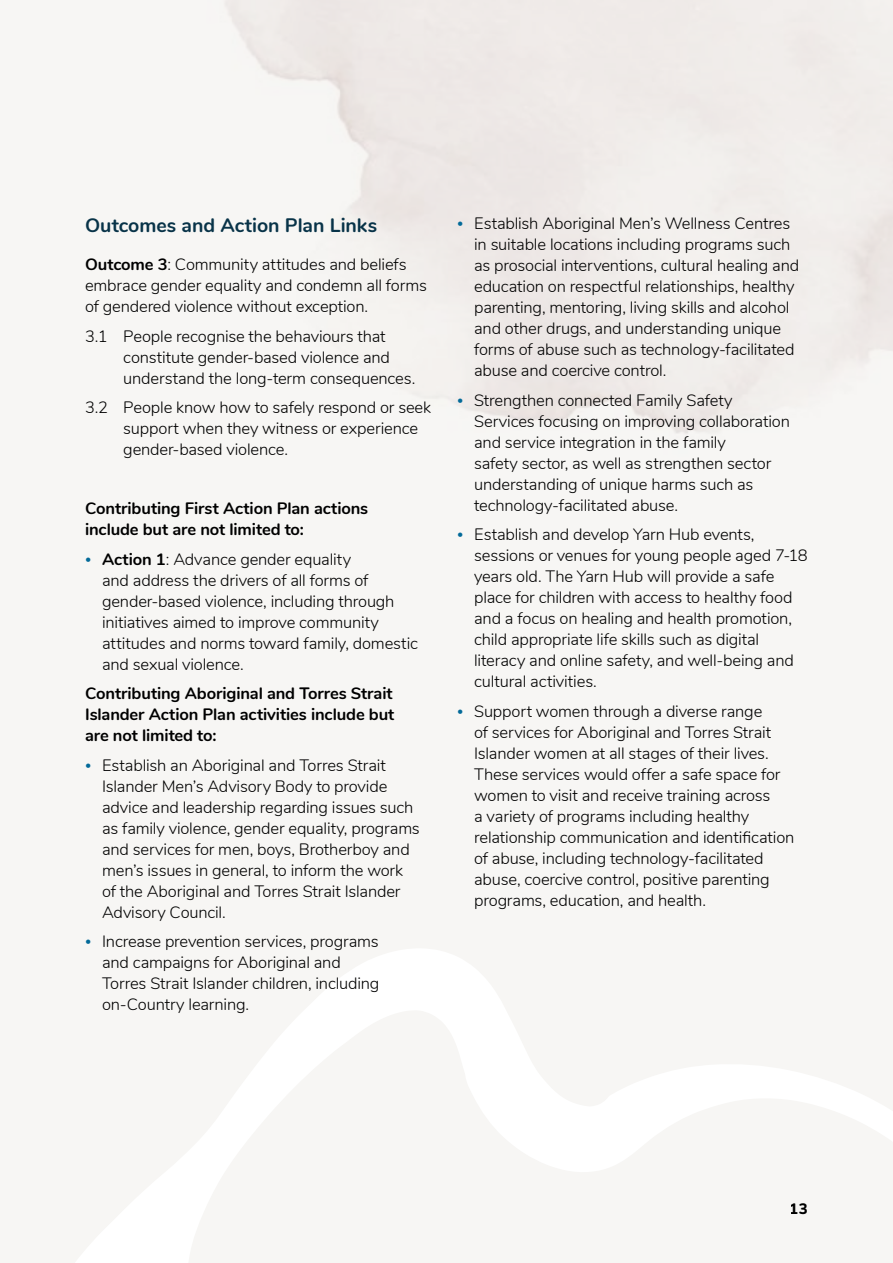
<style>
.page{position:relative;width:893px;height:1263px;background:#f7f6f4}
.page>*{position:absolute;margin:0;border:0;box-sizing:border-box;transform-origin:0 0}
.t1{font:700 19.5px "Nunito";letter-spacing:-.005em;color:#083348}
.t2{font:300 16.5px/21px "Nunito";letter-spacing:-.01em;color:#000}
.t3{font:700 16.5px/21px "Nunito";letter-spacing:-.01em;color:#000}
.t4{font:800 15px "Nunito";color:#000}
.s1{font-weight:700}
.s2{font-weight:700;font-size:12px;color:#036a99}
.s3{font-size:12px;color:#036a99}
</style>
<div class="page">
<svg style="left:76px;top:949px;width:817px;height:314px"></svg>
<h4 class="t1" style="left:85px;top:211px;width:294px">Outcomes and Action Plan Links</h4>
<p class="t2" style="left:85px;top:253px;width:343px"><span class="s1">Outcome 3</span>: Community attitudes and beliefs embrace gender equality and condemn all forms of gendered violence without exception.</p>
<p class="t2" style="left:123px;top:325px;width:293px;text-indent:-38px">3.1 People recognise the behaviours that constitute gender-based violence and understand the long-term consequences.</p>
<p class="t2" style="left:123px;top:396px;width:309px;text-indent:-38px">3.2 People know how to safely respond or seek support when they witness or experience gender-based violence.</p>
<p class="t3" style="left:85px;top:497px;width:285px">Contributing First Action Plan actions include but are not limited to:</p>
<p class="t2" style="left:102px;top:548px;width:317px;text-indent:-17px"><span class="s2">•</span> <span class="s1">Action 1</span>: Advance gender equality<br>and address the drivers of all forms of gender-based violence, including through initiatives aimed to improve community attitudes and norms toward family, domestic and sexual violence.</p>
<p class="t3" style="left:85px;top:682px;width:311px;text-align:justify">Contributing Aboriginal and Torres Strait Islander Action Plan activities include but are not limited to:</p>
<p class="t2" style="left:102px;top:754px;width:319px;text-indent:-17px"><span class="s3">•</span> Establish an Aboriginal and Torres Strait Islander Men’s Advisory Body to provide advice and leadership regarding issues such as family violence, gender equality, programs and services for men, boys, Brotherboy and men’s issues in general, to inform the work of the Aboriginal and Torres Strait Islander Advisory Council.</p>
<p class="t2" style="left:102px;top:930px;width:279px;text-indent:-17px"><span class="s3">•</span> Increase prevention services, programs and campaigns for Aboriginal and Torres Strait Islander children, including on-Country learning.</p>
<p class="t2" style="left:474px;top:212px;width:327px;text-indent:-17px"><span class="s3">•</span> Establish Aboriginal Men’s Wellness Centres in suitable locations including programs such as prosocial interventions, cultural healing and education on respectful relationships, healthy parenting, mentoring, living skills and alcohol and other drugs, and understanding unique forms of abuse such as technology-facilitated abuse and coercive control.</p>
<p class="t2" style="left:474px;top:389px;width:317px;text-indent:-17px"><span class="s3">•</span> Strengthen connected Family Safety Services focusing on improving collaboration and service integration in the family<br>safety sector, as well as strengthen sector understanding of unique harms such as technology-facilitated abuse.</p>
<p class="t2" style="left:474px;top:523px;width:335px;text-indent:-17px"><span class="s3">•</span> Establish and develop Yarn Hub events, sessions or venues for young people aged 7-18 years old. The Yarn Hub will provide a safe place for children with access to healthy food and a focus on healing and health promotion, child appropriate life skills such as digital literacy and online safety, and well-being and cultural activities.</p>
<p class="t2" style="left:474px;top:700px;width:322px;text-indent:-17px"><span class="s3">•</span> Support women through a diverse range<br>of services for Aboriginal and Torres Strait Islander women at all stages of their lives.<br>These services would offer a safe space for women to visit and receive training across<br>a variety of programs including healthy relationship communication and identification of abuse, including technology-facilitated abuse, coercive control, positive parenting programs, education, and health.</p>
<p class="t4" style="left:790px;top:1199px;width:20px">13</p>
</div>
